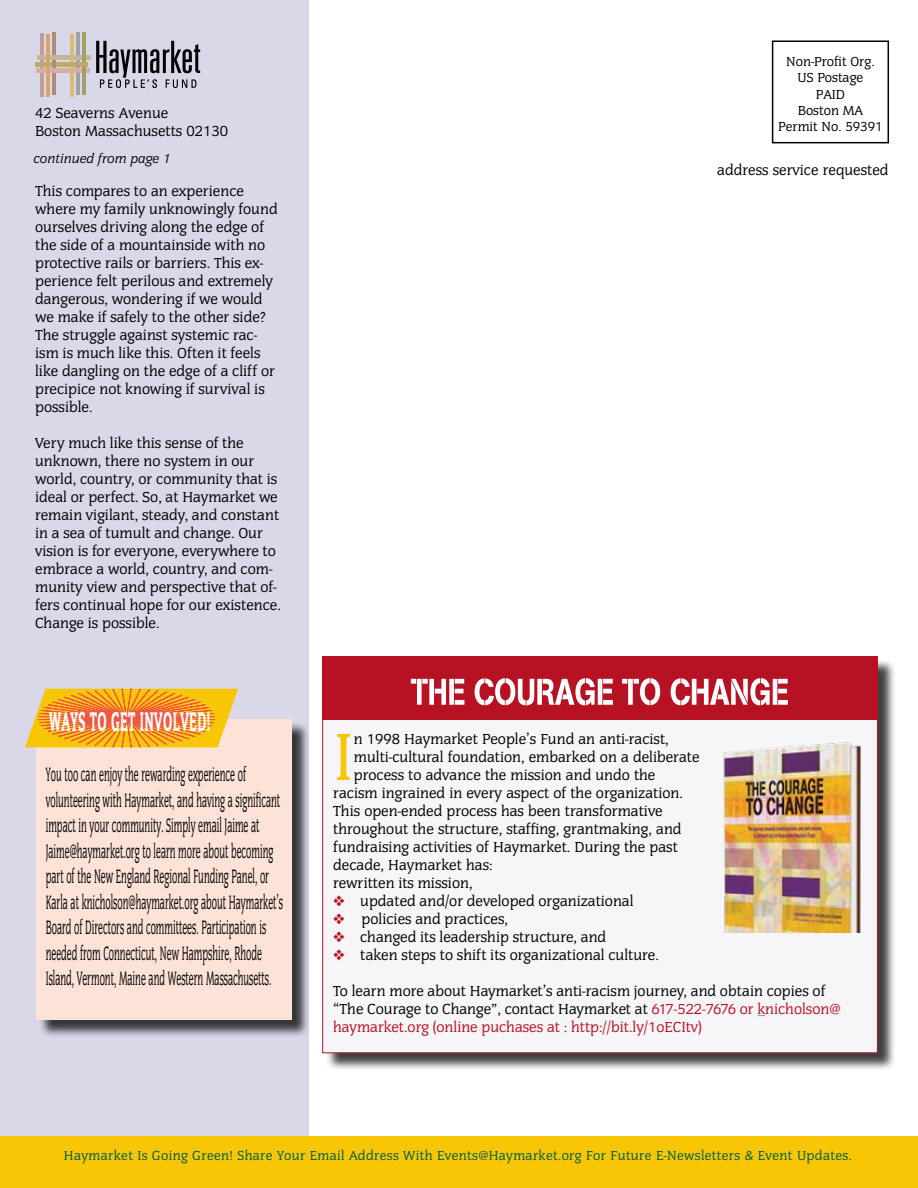
<style>
.page{position:relative;width:918px;height:1188px;background:#fff}
.page>*{position:absolute;margin:0;border:0;box-sizing:border-box;transform-origin:0 0}
.t1{font:69px "Congress LT Std";color:#f9c606}
.t2{font:900 28.05px "Congress LT Std";letter-spacing:.025em;color:#fff;scale:.49 1}
.t3{font:20.1px/25.5px "Congress LT Std";color:#000;scale:.49 1}
.t4{font:15px/18px "Congress LT Std";color:#000}
.t5{font:13.5px "Congress LT Std";letter-spacing:.025em;color:#005d44}
.t6{font:13.5px/16.2px "Congress LT Std";color:#000;text-align:center}
.t7{font:italic 13.5px "Congress LT Std";color:#000}
.s1{color:#b61223}
</style>
<div class="page">
<div style="left:0;top:0;width:309px;height:1148px;background:#d9d8e9"></div>
<div style="left:772px;top:40px;width:117px;height:103px;border:2px solid #000"></div>
<div style="left:0;top:1136px;width:918px;height:52px;background:#f9c606"></div>
<hr style="left:76px;top:32px;width:4px;height:24px;background:#a29fa5">
<hr style="left:76px;top:73px;width:4px;height:21px;background:#a29fa5">
<hr style="left:70px;top:66px;width:3px;height:31px;background:#dbba75">
<hr style="left:70px;top:34px;width:3px;height:28px;background:#dbba75">
<hr style="left:52px;top:32px;width:4px;height:24px;background:#a98f7a">
<hr style="left:52px;top:73px;width:4px;height:21px;background:#a98f7a">
<hr style="left:40px;top:33px;width:4px;height:23px;background:#c29c97">
<hr style="left:40px;top:73px;width:4px;height:23px;background:#c29c97">
<hr style="left:46px;top:66px;width:4px;height:31px;background:#daa367">
<hr style="left:46px;top:34px;width:4px;height:28px;background:#daa367">
<hr style="left:56px;top:62px;width:20px;height:4px;background:#bdad62">
<hr style="left:50px;top:56px;width:20px;height:4px;background:#c2b59b">
<svg style="left:35px;top:56px;width:21px;height:17px"></svg>
<hr style="left:50px;top:69px;width:20px;height:4px;background:#d6aea7">
<svg style="left:73px;top:56px;width:17px;height:17px"></svg>
<hr style="left:82px;top:66px;width:4px;height:29px;background:#a39f69">
<hr style="left:82px;top:33px;width:4px;height:29px;background:#a39f69">
<svg style="left:96px;top:41px;width:104px;height:47px"></svg>
<div style="left:325px;top:659px;width:571px;height:413px;background:#000;opacity:.75"></div>
<div style="left:322px;top:657px;width:556px;height:396px;background:#f6f5f8;border:1px solid #b61223"></div>
<div style="left:322px;top:657px;width:556px;height:63px;background:#b61223"></div>
<svg style="left:411px;top:678px;width:377px;height:28px"></svg>
<img style="left:723px;top:742px;width:137px;height:190px">
<div style="left:39px;top:721px;width:271px;height:317px;background:#000;opacity:.75"></div>
<div style="left:36px;top:719px;width:256px;height:301px;background:#fde2d7"></div>
<svg style="left:25px;top:688px;width:213px;height:60px;background:#f3a035"></svg>
<p class="t4" style="left:35px;top:104px;width:194px">42 Seaverns Avenue<br>Boston Massachusetts 02130</p>
<p class="t7" style="left:34px;top:151px;width:139px">continued from page 1</p>
<p class="t4" style="left:35px;top:182px;width:244px">This compares to an experience where my family unknowingly found ourselves driving along the edge of the side of a mountainside with no protective rails or barriers. This ex&shy;perience felt perilous and extremely dangerous, wondering if we would we make if safely to the other side?<br>The struggle against systemic rac&shy;ism is much like this. Often it feels like dangling on the edge of a cliff or precipice not knowing if survival is possible.</p>
<p class="t4" style="left:35px;top:434px;width:247px">Very much like this sense of the unknown, there no system in our world, country, or community that is ideal or perfect. So, at Haymarket we remain vigilant, steady, and constant in a sea of tumult and change. Our vision is for everyone, everywhere to embrace a world, country, and com&shy;munity view and perspective that of&shy;fers continual hope for our existence.<br>Change is possible.</p>
<h2 class="t2" style="left:49px;top:705px;width:331px">WAYS TO GET INVOLVED!</h2>
<p class="t3" style="left:46px;top:762px;width:486px">You too can enjoy the rewarding experience of volunteering with Haymarket, and having a significant impact in your community. Simply email Jaime at Jaime@haymarket.org to learn more about becoming part of the New England Regional Funding Panel, or Karla at knicholson@haymarket.org about Haymarket’s Board of Directors and committees. Participation is needed from Connecticut, New Hampshire, Rhode Island, Vermont, Maine and Western Massachusetts.</p>
<p class="t6" style="left:778px;top:54px;width:106px">Non-Profit Org.<br>US Postage<br>PAID<br>Boston MA<br>Permit No. 59391</p>
<p class="t4" style="left:717px;top:161px;width:173px">address service requested</p>
<h1 class="t1" style="left:333px;top:717px;width:22px">I</h1>
<p class="t4" style="left:354px;top:730px;width:316px">n 1998 Haymarket People’s Fund an anti-racist,</p>
<p class="t4" style="left:354px;top:748px;width:347px">multi-cultural foundation, embarked on a deliberate</p>
<p class="t4" style="left:354px;top:766px;width:303px">process to advance the mission and undo the</p>
<p class="t4" style="left:333px;top:784px;width:351px">racism ingrained in every aspect of the organization.</p>
<p class="t4" style="left:333px;top:802px;width:331px">This open-ended process has been transformative</p>
<p class="t4" style="left:333px;top:820px;width:350px">throughout the structure, staffing, grantmaking, and</p>
<p class="t4" style="left:333px;top:838px;width:346px">fundraising activities of Haymarket. During the past</p>
<p class="t4" style="left:333px;top:856px;width:161px">decade, Haymarket has:</p>
<p class="t4" style="left:333px;top:874px;width:141px">rewritten its mission,</p>
<p class="t4" style="left:333px;top:892px;width:302px"><span class="s1">❖</span> updated and/or developed organizational</p>
<p class="t4" style="left:333px;top:910px;width:176px"><span class="s1">❖</span> policies and practices,</p>
<p class="t4" style="left:333px;top:928px;width:274px"><span class="s1">❖</span> changed its leadership structure, and</p>
<p class="t4" style="left:333px;top:946px;width:327px"><span class="s1">❖</span> taken steps to shift its organizational culture.</p>
<p class="t4" style="left:333px;top:982px;width:509px">To learn more about Haymarket’s anti-racism journey, and obtain copies of “The Courage to Change”, contact Haymarket at <span class="s1">617-522-7676 or knicholson@ haymarket.org (online puchases at : http://bit.ly/1oECItv)</span></p>
<p class="t5" style="left:64px;top:1148px;width:789px">Haymarket Is Going Green! Share Your Email Address With Events@Haymarket.org For Future E-Newsletters &amp; Event Updates.</p>
</div>
